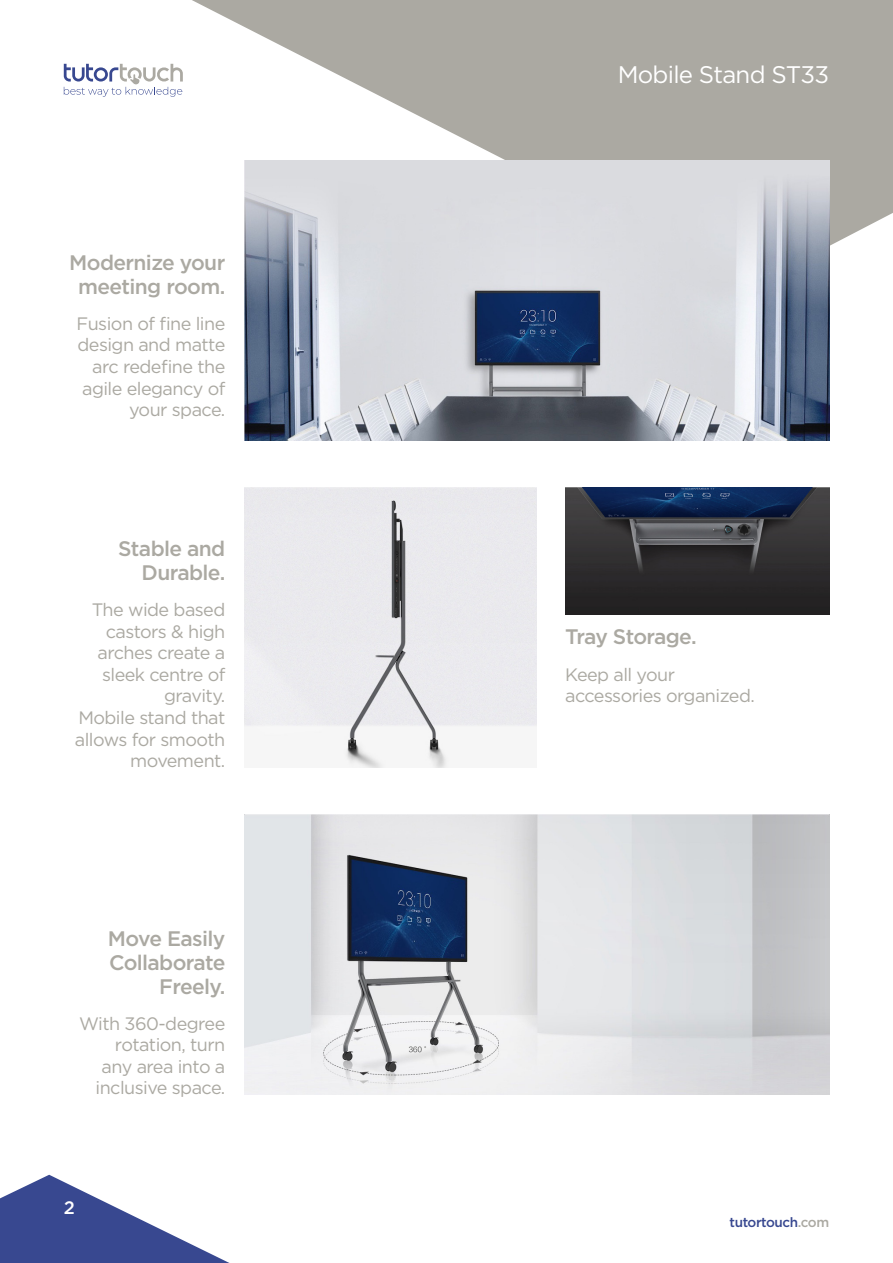
<style>
.page{position:relative;width:893px;height:1263px;background:#fff}
.page>*{position:absolute;margin:0;border:0;box-sizing:border-box;transform-origin:0 0}
.t1{font:24px "Gotham";letter-spacing:-.03em;color:#fff}
.t2{font:500 21px/24px "Gotham";letter-spacing:-.03em;color:#aba9a2;text-align:right}
.t3{font:18px/21.6px "Gotham";letter-spacing:-.03em;color:#aba9a2;text-align:right}
.t4{font:500 18px "Gotham";color:#fff}
.t5{font:500 13.5px "Gotham";letter-spacing:-.03em;color:#384890}
.s1{color:#aba9a2}
</style>
<div class="page">
<svg style="left:0;top:1175px;width:230px;height:88px"></svg>
<svg style="left:192px;top:0;width:701px;height:286px;fill:#aba9a2"></svg>
<svg style="left:64px;top:64px;width:119px;height:33px"></svg>
<img style="left:244px;top:160px;width:585px;height:280px">
<img style="left:244px;top:815px;width:585px;height:279px">
<img style="left:244px;top:488px;width:293px;height:279px">
<img style="left:565px;top:488px;width:264px;height:126px">
<p class="t2" style="left:69px;top:250px;width:158px;text-align:center">Modernize your meeting room.</p>
<p class="t3" style="left:76px;top:312px;width:150px">Fusion of fine line design and matte arc redefine the agile elegancy of your space.</p>
<p class="t2" style="left:118px;top:537px;width:109px">Stable and<br>Durable.</p>
<p class="t3" style="left:92px;top:598px;width:135px">The wide based castors &amp; high arches create a sleek centre of gravity.</p>
<p class="t3" style="left:75px;top:706px;width:152px">Mobile stand that allows for smooth movement.</p>
<p class="t2" style="left:108px;top:926px;width:119px">Move Easily<br>Collaborate<br>Freely.</p>
<p class="t3" style="left:79px;top:1012px;width:148px">With 360-degree rotation, turn<br>any area into a inclusive space.</p>
<p class="t4" style="left:64px;top:1195px;width:13px">2</p>
<p class="t1" style="left:618px;top:59px;width:213px">Mobile Stand ST33</p>
<p class="t2" style="left:565px;top:624px;width:133px">Tray Storage.</p>
<p class="t3" style="left:565px;top:663px;width:191px;text-align:left">Keep all your accessories organized.</p>
<p class="t5" style="left:730px;top:1213px;width:101px">tutortouch<span class="s1">.com</span></p>
</div>
